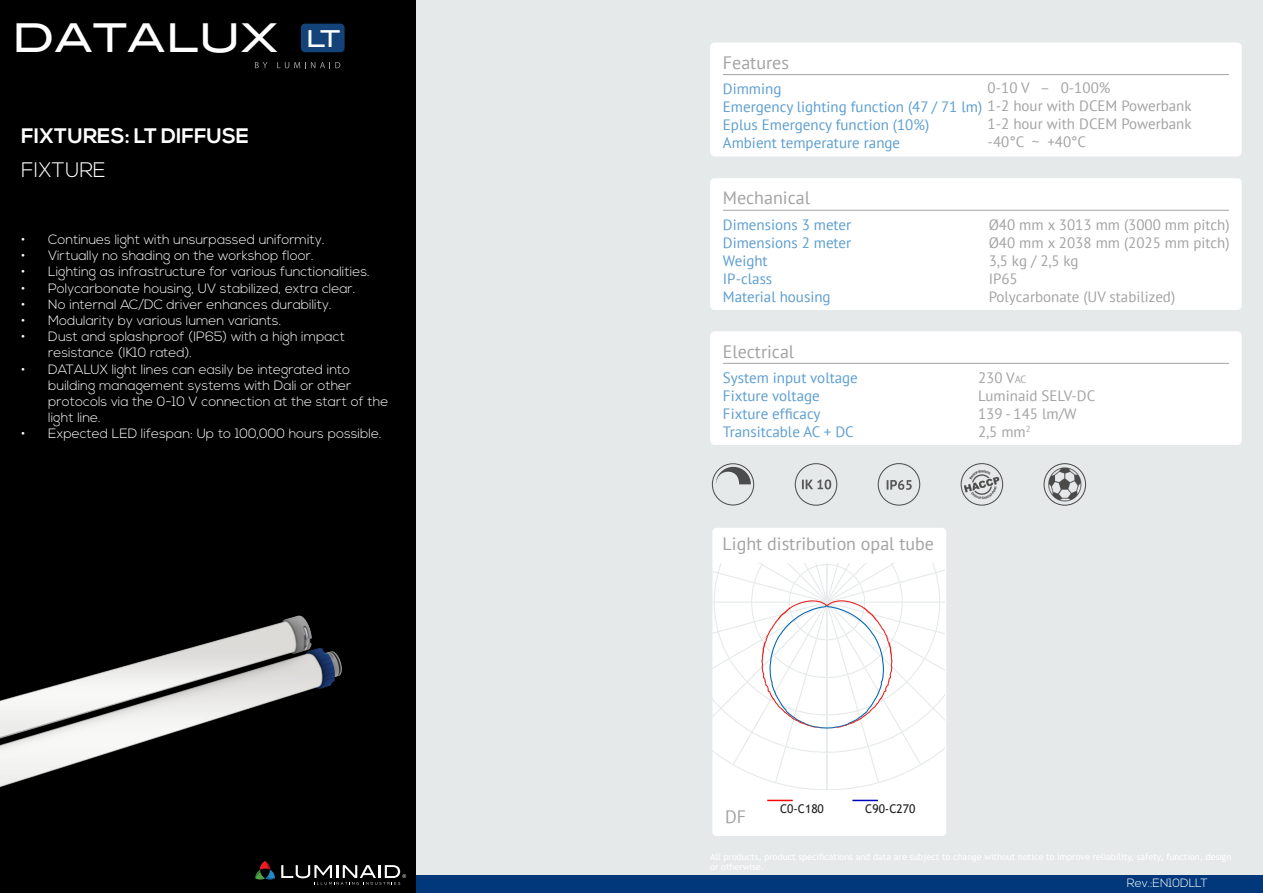
<style>
.page{position:relative;width:1263px;height:893px;background:#fff}
.page>*{position:absolute;margin:0;border:0;box-sizing:border-box;transform-origin:0 0}
.t1{font:39.75px "Blair Md ITCTT Medium";color:#fff}
.t2{font:700 21px "Nexa";color:#fff}
.t3{font:300 21px "Nexa";color:#fff}
.t4{font:18px "PT Sans";color:#a3a3a3}
.t5{font:15px/18px "PT Sans";color:#5c9ed0}
.t6{font:15px "PT Sans";color:#a3a3a3}
.t7{font:300 13.5px/16.2px "Nexa";color:#fff}
.t8{font:12px "Trebuchet MS";color:#231f20}
.t9{font:300 12px "Nexa";color:#fff}
.s1{font-size:23.25px}
.s2{color:#a3a3a3}
.s3{font-size:10.5px}
</style>
<div class="page">
<div style="left:0;top:0;width:417px;height:893px;background:#000"></div>
<div style="left:417px;top:0;width:846px;height:893px;background:#e5e9ea"></div>
<div style="left:301px;top:24px;width:44px;height:28px;background:#14437a;border-radius:4px"></div>
<svg style="left:255px;top:62px;width:12px;height:6px"></svg>
<svg style="left:277px;top:62px;width:63px;height:6px"></svg>
<div style="left:417px;top:876px;width:846px;height:17px;background:#00387b"></div>
<img style="left:0;top:527px;width:417px;height:334px">
<div style="left:710px;top:43px;width:532px;height:113px;background:#fff;border-radius:4px"></div>
<div style="left:710px;top:178px;width:532px;height:132px;background:#fff;border-radius:4px"></div>
<div style="left:710px;top:331px;width:532px;height:114px;background:#fff;border-radius:4px"></div>
<div style="left:712px;top:528px;width:234px;height:308px;background:#fff;border-radius:4px"></div>
<svg style="left:767px;top:800px;width:26px;height:1px"></svg>
<svg style="left:852px;top:800px;width:26px;height:1px"></svg>
<hr style="left:826px;top:564px;width:1px;height:226px;background:#e5e9ea">
<svg style="left:712px;top:564px;width:232px;height:220px"></svg>
<svg style="left:887px;top:480px;width:25px;height:10px"></svg>
<div style="left:878px;top:463px;width:42px;height:43px;border:1px solid #4b4c4d;border-radius:50%"></div>
<svg style="left:802px;top:479px;width:29px;height:10px"></svg>
<div style="left:795px;top:463px;width:42px;height:43px;border:1px solid #4b4c4d;border-radius:50%"></div>
<svg style="left:716px;top:467px;width:35px;height:17px"></svg>
<div style="left:712px;top:463px;width:42px;height:42px;border:1px solid #4b4c4d;border-radius:50%"></div>
<div style="left:1043px;top:463px;width:43px;height:43px;border:1px solid #4a4a49;border-radius:50%"></div>
<div style="left:961px;top:463px;width:42px;height:43px;border:1px solid #4b4c4d;border-radius:50%"></div>
<img style="left:960px;top:463px;width:44px;height:41px">
<img style="left:1047px;top:467px;width:35px;height:35px">
<hr style="left:723px;top:363px;width:506px;height:1px;background:#a3a3a3">
<hr style="left:723px;top:210px;width:506px;height:1px;background:#a3a3a3">
<hr style="left:723px;top:74px;width:506px;height:1px;background:#a3a3a3">
<svg style="left:281px;top:865px;width:125px;height:20px"></svg>
<svg style="left:255px;top:861px;width:20px;height:19px"></svg>
<h1 class="t1" style="left:12px;top:14px;width:330px">DATALUX <span class="s1">LT</span></h1>
<h2 class="t2" style="left:21px;top:124px;width:229px">FIXTURES: LT DIFFUSE</h2>
<p class="t3" style="left:21px;top:158px;width:86px">FIXTURE</p>
<p class="t7" style="left:21px;top:232px;width:305px">• Continues light with unsurpassed uniformity.</p>
<p class="t7" style="left:21px;top:248px;width:294px">• Virtually no shading on the workshop floor.</p>
<p class="t7" style="left:21px;top:264px;width:350px">• Lighting as infrastructure for various functionalities.</p>
<p class="t7" style="left:21px;top:280px;width:336px">• Polycarbonate housing, UV stabilized, extra clear.</p>
<p class="t7" style="left:21px;top:297px;width:312px">• No internal AC/DC driver enhances durability.</p>
<p class="t7" style="left:21px;top:313px;width:261px">• Modularity by various lumen variants.</p>
<p class="t7" style="left:48px;top:329px;width:298px;text-indent:-27px">• Dust and splashproof (IP65) with a high impact resistance (IK10 rated).</p>
<p class="t7" style="left:48px;top:361px;width:342px;text-indent:-27px">• DATALUX light lines can easily be integrated into building management systems with Dali or other protocols via the 0-10 V connection at the start of the light line.</p>
<p class="t7" style="left:21px;top:426px;width:362px">• Expected LED lifespan: Up to 100,000 hours possible.</p>
<p class="t4" style="left:723px;top:51px;width:68px">Features</p>
<p class="t5" style="left:723px;top:80px;width:470px">Dimming<br>Emergency lighting function (47 / 71 lm) <span class="s2">1-2 hour with DCEM Powerbank</span></p>
<p class="t5" style="left:723px;top:116px;width:208px">Eplus Emergency function (10%)</p>
<p class="t5" style="left:723px;top:134px;width:179px">Ambient temperature range</p>
<p class="t6" style="left:988px;top:78px;width:124px">0-10 V – 0-100%</p>
<p class="t6" style="left:988px;top:114px;width:206px">1-2 hour with DCEM Powerbank</p>
<p class="t6" style="left:988px;top:132px;width:100px">-40°C ~ +40°C</p>
<p class="t4" style="left:723px;top:187px;width:89px">Mechanical</p>
<p class="t5" style="left:723px;top:215px;width:130px">Dimensions 3 meter</p>
<p class="t5" style="left:723px;top:233px;width:130px">Dimensions 2 meter</p>
<p class="t5" style="left:723px;top:251px;width:46px">Weight</p>
<p class="t5" style="left:723px;top:269px;width:51px">IP-class</p>
<p class="t5" style="left:723px;top:287px;width:109px">Material housing</p>
<p class="t4" style="left:723px;top:340px;width:73px">Electrical</p>
<p class="t5" style="left:723px;top:368px;width:136px">System input voltage</p>
<p class="t5" style="left:723px;top:386px;width:98px">Fixture voltage</p>
<p class="t5" style="left:723px;top:404px;width:99px">Fixture efficacy</p>
<p class="t5" style="left:723px;top:422px;width:132px">Transitcable AC + DC</p>
<p class="t4" style="left:723px;top:532px;width:213px">Light distribution opal tube</p>
<p class="t6" style="left:989px;top:215px;width:242px">Ø40 mm x 3013 mm (3000 mm pitch)</p>
<p class="t6" style="left:989px;top:233px;width:242px">Ø40 mm x 2038 mm (2025 mm pitch)</p>
<p class="t6" style="left:989px;top:251px;width:91px">3,5 kg / 2,5 kg</p>
<p class="t6" style="left:989px;top:269px;width:31px">IP65</p>
<p class="t6" style="left:989px;top:287px;width:188px">Polycarbonate (UV stabilized)</p>
<p class="t6" style="left:978px;top:368px;width:50px">230 V<span class="s3">AC</span></p>
<p class="t6" style="left:978px;top:386px;width:119px">Luminaid SELV-DC</p>
<p class="t6" style="left:978px;top:404px;width:100px">139 - 145 lm/W</p>
<p class="t6" style="left:978px;top:422px;width:54px">2,5 mm<sup>2</sup></p>
<p class="t4" style="left:725px;top:805px;width:23px">DF</p>
<p class="t8" style="left:780px;top:801px;width:45px">C0-C180</p>
<p class="t8" style="left:865px;top:801px;width:52px">C90-C270</p>
<p class="t9" style="left:1127px;top:876px;width:82px">Rev.:EN10DLLT</p>
</div>
